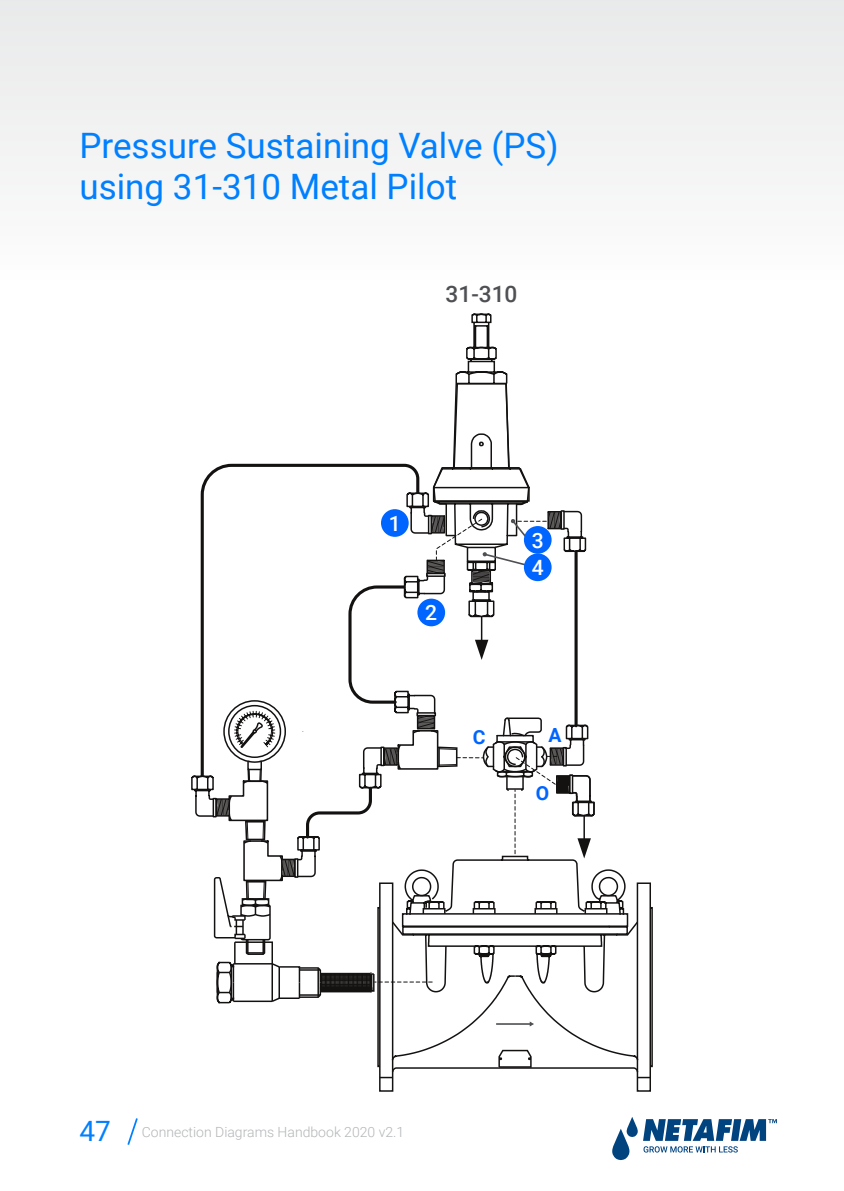
<style>
.page{position:relative;width:844px;height:1191px;background:#fff}
.page>*{position:absolute;margin:0;border:0;box-sizing:border-box;transform-origin:0 0}
.t1{font:35px/41.3px "Roboto";color:#0080ff}
.t2{font:500 22.75px "Roboto";color:#4f5053}
.t3{font:500 21px "Roboto";color:#fff}
.t4{font:700 19.6px "Roboto";color:#0064ff}
.t5{font:300 14px "Roboto";color:#b2b5b7}
.s1{font-weight:400;font-size:28px;color:#0080ff}
</style>
<div class="page">
<div style="left:0;top:0;width:843px;height:283px;background:#f2f3f3"></div>
<svg style="left:127px;top:1118px;width:11px;height:27px"></svg>
<svg style="left:612px;top:1117px;width:164px;height:43px"></svg>
<svg style="left:377px;top:869px;width:275px;height:222px"></svg>
<svg style="left:191px;top:313px;width:404px;height:753px"></svg>
<div style="left:381px;top:509px;width:27px;height:28px;background:#0064ff;border-radius:50%"></div>
<div style="left:417px;top:598px;width:28px;height:28px;background:#0064ff;border-radius:50%"></div>
<div style="left:523px;top:553px;width:28px;height:28px;background:#0064ff;border-radius:50%"></div>
<div style="left:523px;top:526px;width:28px;height:28px;background:#0064ff;border-radius:50%"></div>
<p class="t1" style="left:79px;top:123px;width:480px">Pressure Sustaining Valve (PS) using 31-310 Metal Pilot</p>
<p class="t2" style="left:445px;top:278px;width:73px">31-310</p>
<p class="t3" style="left:389px;top:508px;width:13px">1</p>
<p class="t3" style="left:425px;top:598px;width:13px">2</p>
<p class="t4" style="left:472px;top:723px;width:14px">C</p>
<p class="t3" style="left:531px;top:525px;width:13px">3</p>
<p class="t3" style="left:531px;top:553px;width:13px">4</p>
<p class="t4" style="left:548px;top:721px;width:15px">A</p>
<p class="t4" style="left:535px;top:779px;width:15px">O</p>
<p class="t5" style="left:79px;top:1122px;width:326px"><span class="s1">47</span> Connection Diagrams Handbook 2020 v2.1</p>
</div>
